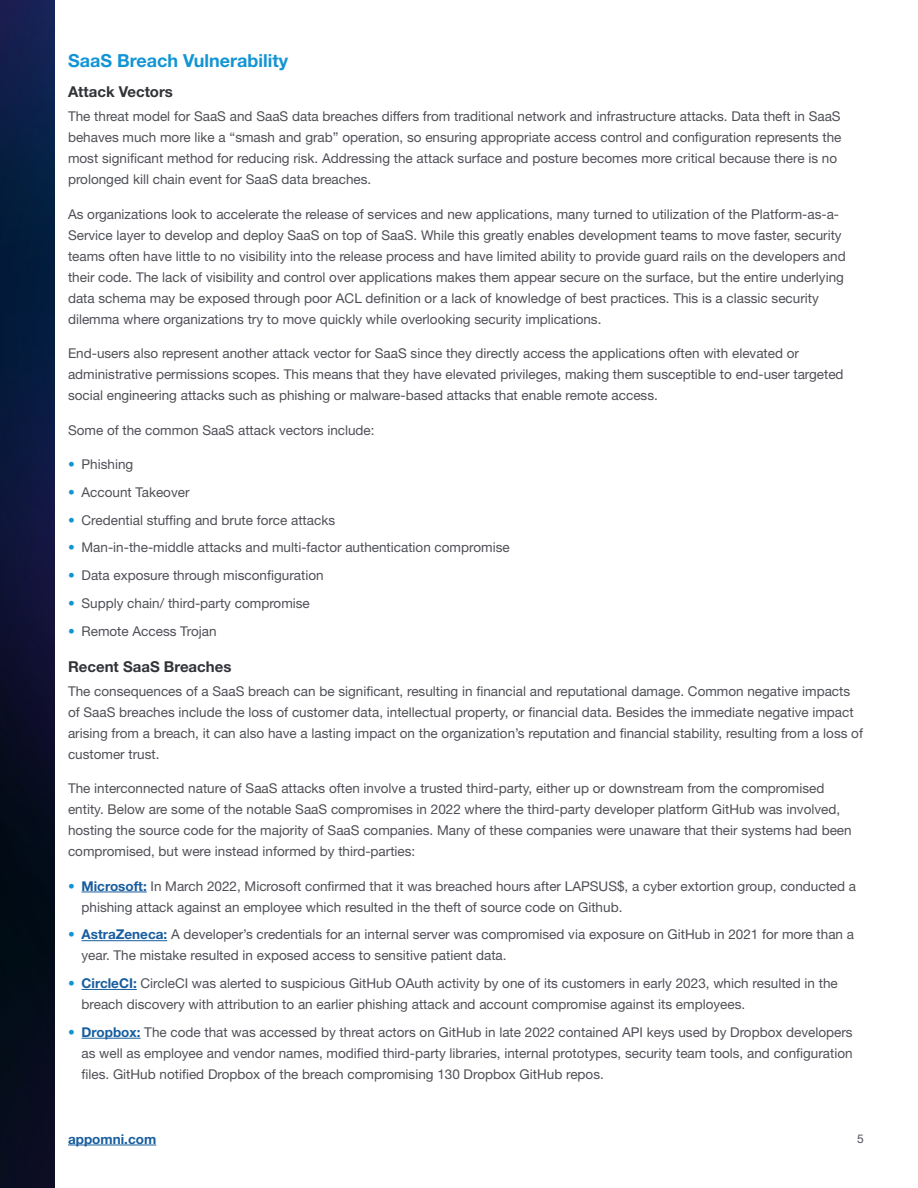
<style>
.page{position:relative;width:918px;height:1188px;background:#fff}
.page>*{position:absolute;margin:0;border:0;box-sizing:border-box;transform-origin:0 0}
.t1{font:700 18px "Helvetica Neue LT Std";color:#1395d3}
.t2{font:700 15px "Helvetica Neue LT Std";color:#323338}
.Paragraph_Style_1{font:13.5px/21px "Helvetica Neue LT Std";color:#4f5057}
.t3{font:700 13.5px "Helvetica Neue LT Std";color:#175d9e}
.t4{font:12px "Helvetica Neue LT Std";color:#4f5057}
.s1{color:#1395d3}
.s2{font-weight:700;color:#175d9e}
</style>
<div class="page">
<img style="left:0;top:0;width:54px;height:1188px">
<hr style="left:68px;top:1145px;width:88px;height:1px;background:#175d9e">
<hr style="left:82px;top:892px;width:65px;height:1px;background:#175d9e">
<hr style="left:82px;top:940px;width:85px;height:1px;background:#175d9e">
<hr style="left:82px;top:989px;width:55px;height:1px;background:#175d9e">
<hr style="left:82px;top:1038px;width:59px;height:1px;background:#175d9e">
<h2 class="t1" style="left:68px;top:49px;width:221px">SaaS Breach Vulnerability</h2>
<h3 class="t2" style="left:68px;top:82px;width:107px">Attack Vectors</h3>
<p class="Paragraph_Style_1" style="left:68px;top:106px;width:775px">The threat model for SaaS and SaaS data breaches differs from traditional network and infrastructure attacks. Data theft in SaaS behaves much more like a “smash and grab” operation, so ensuring appropriate access control and configuration represents the most significant method for reducing risk. Addressing the attack surface and posture becomes more critical because there is no prolonged kill chain event for SaaS data breaches.</p>
<p class="Paragraph_Style_1" style="left:68px;top:203px;width:779px">As organizations look to accelerate the release of services and new applications, many turned to utilization of the Platform-as-a-Service layer to develop and deploy SaaS on top of SaaS. While this greatly enables development teams to move faster, security teams often have little to no visibility into the release process and have limited ability to provide guard rails on the developers and their code. The lack of visibility and control over applications makes them appear secure on the surface, but the entire underlying data schema may be exposed through poor ACL definition or a lack of knowledge of best practices. This is a classic security dilemma where organizations try to move quickly while overlooking security implications.</p>
<p class="Paragraph_Style_1" style="left:68px;top:343px;width:777px">End-users also represent another attack vector for SaaS since they directly access the applications often with elevated or administrative permissions scopes. This means that they have elevated privileges, making them susceptible to end-user targeted social engineering attacks such as phishing or malware-based attacks that enable remote access.</p>
<p class="Paragraph_Style_1" style="left:68px;top:419px;width:308px">Some of the common SaaS attack vectors include:</p>
<p class="Paragraph_Style_1" style="left:68px;top:454px;width:67px"><span class="s1">•</span> Phishing</p>
<p class="Paragraph_Style_1" style="left:68px;top:481px;width:123px"><span class="s1">•</span> Account Takeover</p>
<p class="Paragraph_Style_1" style="left:68px;top:509px;width:269px"><span class="s1">•</span> Credential stuffing and brute force attacks</p>
<p class="Paragraph_Style_1" style="left:68px;top:537px;width:443px"><span class="s1">•</span> Man-in-the-middle attacks and multi-factor authentication compromise</p>
<p class="Paragraph_Style_1" style="left:68px;top:565px;width:257px"><span class="s1">•</span> Data exposure through misconfiguration</p>
<p class="Paragraph_Style_1" style="left:68px;top:592px;width:243px"><span class="s1">•</span> Supply chain/ third-party compromise</p>
<p class="Paragraph_Style_1" style="left:68px;top:620px;width:150px"><span class="s1">•</span> Remote Access Trojan</p>
<h3 class="t2" style="left:68px;top:657px;width:165px">Recent SaaS Breaches</h3>
<p class="Paragraph_Style_1" style="left:68px;top:680px;width:797px">The consequences of a SaaS breach can be significant, resulting in financial and reputational damage. Common negative impacts of SaaS breaches include the loss of customer data, intellectual property, or financial data. Besides the immediate negative impact arising from a breach, it can also have a lasting impact on the organization’s reputation and financial stability, resulting from a loss of customer trust.</p>
<p class="Paragraph_Style_1" style="left:68px;top:778px;width:785px">The interconnected nature of SaaS attacks often involve a trusted third-party, either up or downstream from the compromised entity. Below are some of the notable SaaS compromises in 2022 where the third-party developer platform GitHub was involved, hosting the source code for the majority of SaaS companies. Many of these companies were unaware that their systems had been compromised, but were instead informed by third-parties:</p>
<p class="Paragraph_Style_1" style="left:82px;top:875px;width:776px;text-indent:-14px"><span class="s1">•</span> <span class="s2">Microsoft:</span> In March 2022, Microsoft confirmed that it was breached hours after LAPSUS$, a cyber extortion group, conducted a phishing attack against an employee which resulted in the theft of source code on Github.</p>
<p class="Paragraph_Style_1" style="left:82px;top:924px;width:774px;text-indent:-14px"><span class="s1">•</span> <span class="s2">AstraZeneca:</span> A developer’s credentials for an internal server was compromised via exposure on GitHub in 2021 for more than a year. The mistake resulted in exposed access to sensitive patient data.</p>
<p class="Paragraph_Style_1" style="left:82px;top:973px;width:758px;text-indent:-14px"><span class="s1">•</span> <span class="s2">CircleCI:</span> CircleCI was alerted to suspicious GitHub OAuth activity by one of its customers in early 2023, which resulted in the breach discovery with attribution to an earlier phishing attack and account compromise against its employees.</p>
<p class="Paragraph_Style_1" style="left:82px;top:1021px;width:773px;text-align:justify;text-indent:-14px"><span class="s1">•</span> <span class="s2">Dropbox:</span> The code that was accessed by threat actors on GitHub in late 2022 contained API keys used by Dropbox developers as well as employee and vendor names, modified third-party libraries, internal prototypes, security team tools, and configuration files. GitHub notified Dropbox of the breach compromising 130 Dropbox GitHub repos.</p>
<p class="t3" style="left:68px;top:1130px;width:90px">appomni.com</p>
<p class="t4" style="left:857px;top:1131px;width:8px">5</p>
</div>
